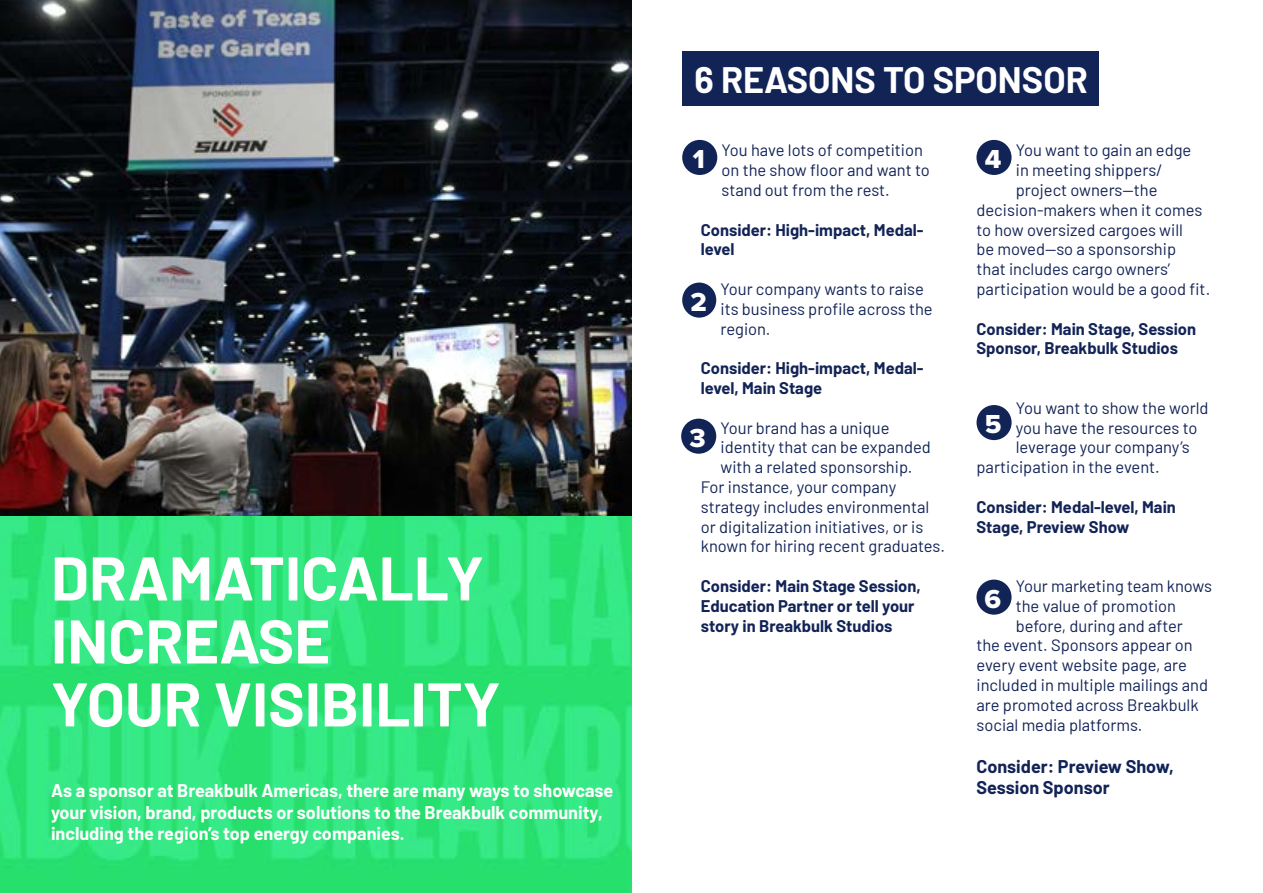
<style>
.page{position:relative;width:1263px;height:893px;background:#fff}
.page>*{position:absolute;margin:0;border:0;box-sizing:border-box;transform-origin:0 0}
.t1{font:700 61.5px/63px "Barlow";color:#fff}
.t2{font:700 36px "Barlow";color:#fff}
.t3{font:27px "Proxima Nova Extrabld";color:#fff}
.t4{font:700 18px/21.6px "Barlow";color:#fff}
.t5{font:700 18px/21px "Barlow";color:#122356}
.t6{font:16.5px/19.8px "Barlow";color:#122356}
.t7{font:700 16.5px/19.8px "Barlow";color:#122356}
</style>
<div class="page">
<img style="left:0;top:515px;width:631px;height:378px">
<div style="left:682px;top:51px;width:417px;height:55px;background:#122356"></div>
<img style="left:0;top:0;width:631px;height:515px">
<div style="left:682px;top:283px;width:34px;height:35px;background:#122356;border-radius:50%"></div>
<div style="left:681px;top:419px;width:35px;height:35px;background:#122356;border-radius:50%"></div>
<div style="left:976px;top:580px;width:35px;height:35px;background:#122356;border-radius:50%"></div>
<div style="left:976px;top:405px;width:35px;height:35px;background:#122356;border-radius:50%"></div>
<div style="left:976px;top:140px;width:35px;height:35px;background:#122356;border-radius:50%"></div>
<div style="left:682px;top:140px;width:35px;height:35px;background:#122356;border-radius:50%"></div>
<h1 class="t1" style="left:51px;top:542px;width:451px">DRAMATICALLY<br>INCREASE<br>YOUR VISIBILITY</h1>
<p class="t4" style="left:51px;top:778px;width:564px">As a sponsor at Breakbulk Americas, there are many ways to showcase your vision, brand, products or solutions to the Breakbulk community, including the region’s top energy companies.</p>
<h2 class="t2" style="left:694px;top:54px;width:395px">6 REASONS TO SPONSOR</h2>
<p class="t6" style="left:1016px;top:139px;width:177px">You want to gain an edge</p>
<p class="t6" style="left:1016px;top:159px;width:149px">in meeting shippers/</p>
<p class="t6" style="left:1016px;top:179px;width:143px">project owners—the</p>
<p class="t6" style="left:976px;top:199px;width:227px">decision-makers when it comes</p>
<p class="t6" style="left:976px;top:218px;width:208px">to how oversized cargoes will</p>
<p class="t6" style="left:976px;top:238px;width:201px">be moved—so a sponsorship</p>
<p class="t6" style="left:976px;top:258px;width:195px">that includes cargo owners’</p>
<p class="t6" style="left:976px;top:278px;width:235px">participation would be a good fit.</p>
<p class="t7" style="left:976px;top:317px;width:221px">Consider: Main Stage, Session<br>Sponsor, Breakbulk Studios</p>
<p class="t6" style="left:721px;top:139px;width:210px">You have lots of competition on the show floor and want to stand out from the rest.</p>
<p class="t7" style="left:701px;top:218px;width:224px">Consider: High-impact, Medal&shy;level</p>
<p class="t6" style="left:720px;top:278px;width:214px">Your company wants to raise its business profile across the region.</p>
<p class="t7" style="left:701px;top:357px;width:224px">Consider: High-impact, Medal&shy;level, Main Stage</p>
<p class="t6" style="left:720px;top:416px;width:170px">Your brand has a unique</p>
<p class="t6" style="left:720px;top:436px;width:212px">identity that can be expanded</p>
<p class="t6" style="left:720px;top:456px;width:193px">with a related sponsorship.</p>
<p class="t6" style="left:701px;top:476px;width:197px">For instance, your company</p>
<p class="t6" style="left:701px;top:496px;width:230px">strategy includes environmental</p>
<p class="t6" style="left:701px;top:515px;width:224px">or digitalization initiatives, or is</p>
<p class="t6" style="left:701px;top:535px;width:246px">known for hiring recent graduates.</p>
<p class="t7" style="left:701px;top:575px;width:221px">Consider: Main Stage Session,<br>Education Partner or tell your story in Breakbulk Studios</p>
<h3 class="t3" style="left:693px;top:139px;width:14px">1</h3>
<h3 class="t3" style="left:985px;top:139px;width:18px">4</h3>
<h3 class="t3" style="left:690px;top:282px;width:18px">2</h3>
<p class="t6" style="left:1016px;top:397px;width:194px">You want to show the world</p>
<p class="t6" style="left:1016px;top:416px;width:183px">you have the resources to</p>
<p class="t6" style="left:1016px;top:436px;width:175px">leverage your company’s</p>
<p class="t6" style="left:976px;top:456px;width:185px">participation in the event.</p>
<p class="t7" style="left:976px;top:496px;width:201px">Consider: Medal-level, Main<br>Stage, Preview Show</p>
<h3 class="t3" style="left:985px;top:404px;width:18px">5</h3>
<h3 class="t3" style="left:689px;top:418px;width:18px">3</h3>
<p class="t6" style="left:1016px;top:575px;width:198px">Your marketing team knows</p>
<p class="t6" style="left:1016px;top:595px;width:162px">the value of promotion</p>
<p class="t6" style="left:1016px;top:614px;width:169px">before, during and after</p>
<p class="t6" style="left:976px;top:634px;width:218px">the event. Sponsors appear on</p>
<p class="t6" style="left:976px;top:654px;width:212px">every event website page, are</p>
<p class="t6" style="left:976px;top:674px;width:233px">included in multiple mailings and</p>
<p class="t6" style="left:976px;top:694px;width:224px">are promoted across Breakbulk</p>
<p class="t6" style="left:976px;top:713px;width:168px">social media platforms.</p>
<p class="t5" style="left:976px;top:754px;width:199px">Consider: Preview Show,<br>Session Sponsor</p>
<h3 class="t3" style="left:985px;top:579px;width:18px">6</h3>
</div>
